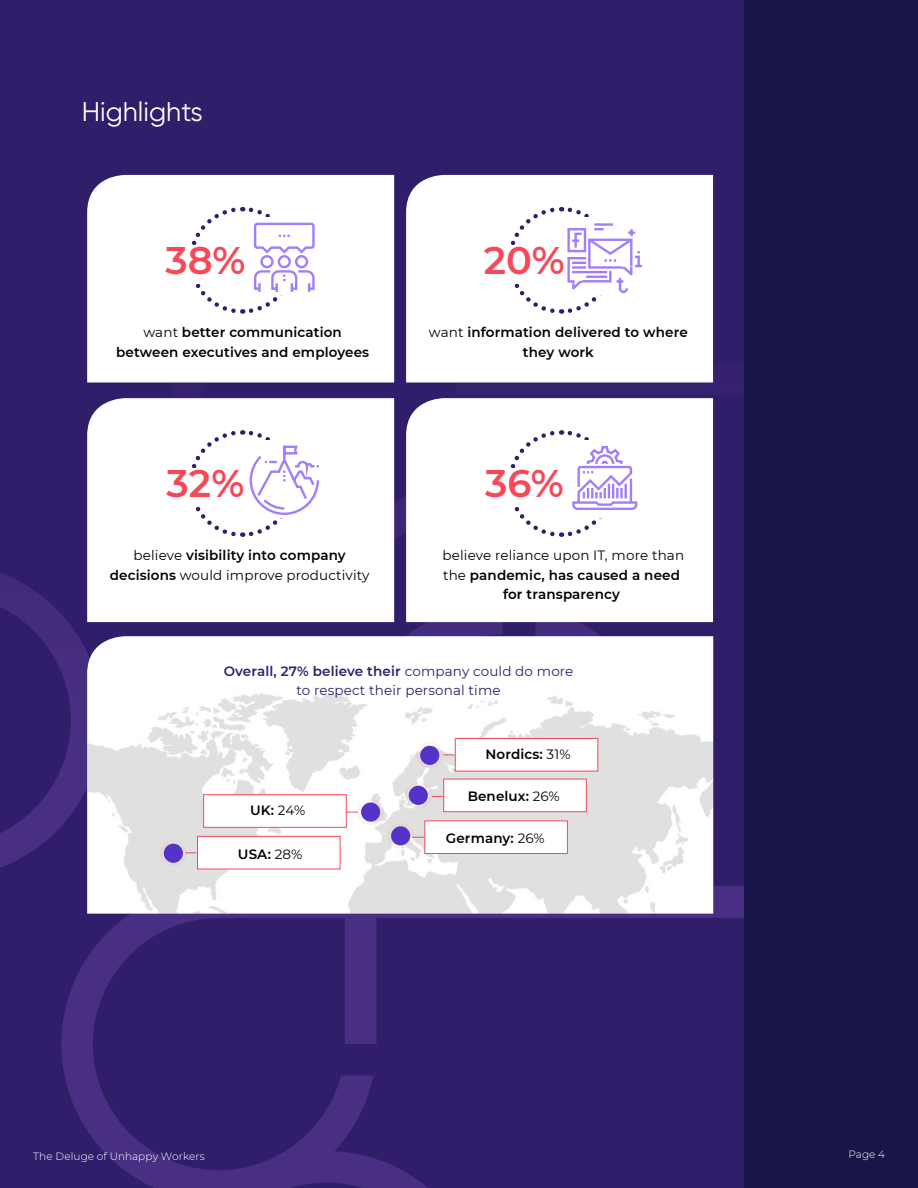
<style>
.page{position:relative;width:918px;height:1188px;background:#181647}
.page>*{position:absolute;margin:0;border:0;box-sizing:border-box;transform-origin:0 0}
.t1{font:600 38.4px "Montserrat";color:#f74857}
.t2{font:27px "Gilroy";color:#fff}
.t3{font:600 13.5px/19.5px "Montserrat";letter-spacing:.01em;color:#000;text-align:center}
.t4{font:13.5px/19.5px "Montserrat";letter-spacing:.01em;color:#301e6a;text-align:center}
.t5{font:13.5px/19.5px "Montserrat";letter-spacing:.01em;color:#000;text-align:center}
.t6{font:300 10.5px "Montserrat";letter-spacing:.005em;color:#fff}
.s1{font-weight:400}
.s2{font-weight:600}
</style>
<div class="page">
<div style="left:0;top:0;width:744px;height:1188px;background:#301e6b"></div>
<svg style="left:61px;top:914px;width:312px;height:274px"></svg>
<svg style="left:269px;top:603px;width:235px;height:441px"></svg>
<svg style="left:504px;top:622px;width:158px;height:296px"></svg>
<svg style="left:172px;top:382px;width:234px;height:170px"></svg>
<svg style="left:172px;top:1151px;width:256px;height:37px"></svg>
<svg style="left:0;top:573px;width:102px;height:295px"></svg>
<svg style="left:380px;top:204px;width:79px;height:191px"></svg>
<svg style="left:459px;top:204px;width:255px;height:317px"></svg>
<div style="left:524px;top:887px;width:220px;height:31px;background:#492f83"></div>
<div style="left:87px;top:175px;width:307px;height:207px;background:#fff"></div>
<img style="left:87px;top:636px;width:626px;height:278px">
<div style="left:197px;top:836px;width:144px;height:33px;background:#fff;border:1px solid #f74857"></div>
<div style="left:424px;top:820px;width:144px;height:34px;background:#fff;border:1px solid #f74857"></div>
<div style="left:443px;top:779px;width:144px;height:33px;background:#fff;border:1px solid #f74857"></div>
<div style="left:455px;top:738px;width:143px;height:34px;background:#fff;border:1px solid #f74857"></div>
<div style="left:203px;top:794px;width:144px;height:34px;background:#fff;border:1px solid #f74857"></div>
<svg style="left:417px;top:743px;width:37px;height:25px"></svg>
<svg style="left:347px;top:783px;width:96px;height:66px;background:#dbd3e8"></svg>
<svg style="left:161px;top:840px;width:35px;height:26px"></svg>
<div style="left:406px;top:175px;width:307px;height:207px;background:#fff"></div>
<div style="left:87px;top:398px;width:307px;height:224px;background:#fff"></div>
<div style="left:406px;top:398px;width:307px;height:224px;background:#fff"></div>
<div style="left:165px;top:245px;width:81px;height:38px;background:#fff"></div>
<div style="left:241px;top:217px;width:81px;height:78px;background:#fff"></div>
<svg style="left:186px;top:205px;width:131px;height:111px"></svg>
<div style="left:484px;top:245px;width:81px;height:38px;background:#fff"></div>
<div style="left:165px;top:468px;width:81px;height:38px;background:#fff"></div>
<div style="left:484px;top:468px;width:81px;height:38px;background:#fff"></div>
<div style="left:560px;top:440px;width:81px;height:78px;background:#fff"></div>
<svg style="left:505px;top:205px;width:140px;height:111px"></svg>
<svg style="left:186px;top:428px;width:135px;height:111px"></svg>
<svg style="left:505px;top:428px;width:134px;height:111px"></svg>
<h2 class="t2" style="left:82px;top:99px;width:123px">Highlights</h2>
<h1 class="t1" style="left:165px;top:244px;width:82px">38%</h1>
<h1 class="t1" style="left:484px;top:244px;width:83px">20%</h1>
<p class="t3" style="left:116px;top:324px;width:254px"><span class="s1">want</span> better communication between executives and employees</p>
<p class="t3" style="left:429px;top:324px;width:260px"><span class="s1">want</span> information delivered to where they work</p>
<h1 class="t1" style="left:167px;top:468px;width:79px">32%</h1>
<h1 class="t1" style="left:485px;top:468px;width:80px">36%</h1>
<p class="t5" style="left:110px;top:547px;width:261px">believe <span class="s2">visibility into company decisions</span> would improve productivity</p>
<p class="t3" style="left:443px;top:547px;width:243px"><span class="s1">believe reliance upon IT, more than the</span> pandemic, has caused a need for transparency</p>
<p class="t4" style="left:224px;top:662px;width:351px"><span class="s2">Overall, 27% believe their</span> company could do more to respect their personal time</p>
<p class="t3" style="left:485px;top:745px;width:87px">Nordics: <span class="s1">31%</span></p>
<p class="t3" style="left:250px;top:802px;width:57px">UK: <span class="s1">24%</span></p>
<p class="t3" style="left:238px;top:845px;width:66px">USA: <span class="s1">28%</span></p>
<p class="t3" style="left:468px;top:787px;width:94px">Benelux: <span class="s1">26%</span></p>
<p class="t3" style="left:446px;top:829px;width:100px">Germany: <span class="s1">26%</span></p>
<p class="t6" style="left:33px;top:1151px;width:173px">The Deluge of Unhappy Workers</p>
<p class="t6" style="left:849px;top:1149px;width:38px">Page 4</p>
</div>
